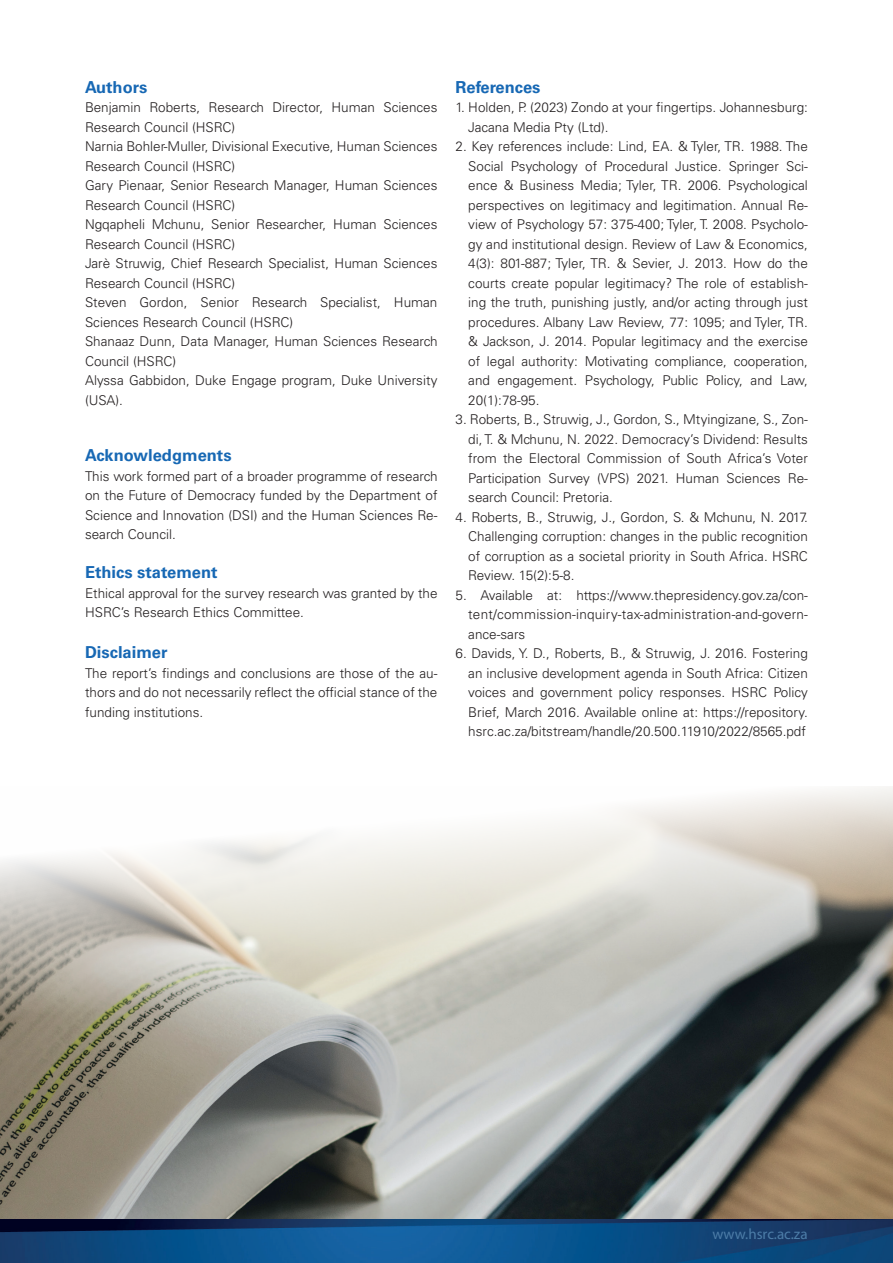
<style>
.page{position:relative;width:893px;height:1263px;background:#fff}
.page>*{position:absolute;margin:0;border:0;box-sizing:border-box;transform-origin:0 0}
.t1{font:700 16.5px "Univers LT Std";color:#1768b4}
.t2{font:15px "Myriad Pro";color:#4c7ca7}
.t3{font:300 13.5px/19.5px "Univers LT Std";color:#231f20;text-align:justify}
</style>
<div class="page">
<img style="left:0;top:1219px;width:892px;height:44px">
<img style="left:0;top:787px;width:893px;height:432px">
<p class="t1" style="left:85px;top:77px;width:64px">Authors</p>
<p class="t3" style="left:85px;top:98px;width:354px;text-align:left">Benjamin Roberts, Research Director, Human Sciences Research Council (HSRC)<br>Narnia Bohler-Muller, Divisional Executive, Human Sciences Research Council (HSRC)<br>Gary Pienaar, Senior Research Manager, Human Sciences Research Council (HSRC)<br>Ngqapheli Mchunu, Senior Researcher, Human Sciences Research Council (HSRC)<br>Jarè Struwig, Chief Research Specialist, Human Sciences Research Council (HSRC)<br>Steven Gordon, Senior Research Specialist, Human Sciences Research Council (HSRC)<br>Shanaaz Dunn, Data Manager, Human Sciences Research Council (HSRC)<br>Alyssa Gabbidon, Duke Engage program, Duke University (USA).</p>
<p class="t1" style="left:85px;top:446px;width:148px">Acknowledgments</p>
<p class="t3" style="left:85px;top:466px;width:354px">This work formed part of a broader programme of research on the Future of Democracy funded by the Department of Science and Innovation (DSI) and the Human Sciences Re&shy;search Council.</p>
<p class="t1" style="left:85px;top:562px;width:134px">Ethics statement</p>
<p class="t3" style="left:85px;top:583px;width:354px">Ethical approval for the survey research was granted by the<br>HSRC’s Research Ethics Committee.</p>
<p class="t1" style="left:85px;top:643px;width:84px">Disclaimer</p>
<p class="t3" style="left:85px;top:663px;width:354px">The report’s findings and conclusions are those of the au&shy;thors and do not necessarily reflect the official stance of the funding institutions.</p>
<p class="t1" style="left:455px;top:77px;width:87px">References</p>
<p class="t3" style="left:468px;top:98px;width:341px;text-indent:-13px">1. Holden, P. (2023) Zondo at your fingertips. Johannesburg:<br>Jacana Media Pty (Ltd).</p>
<p class="t3" style="left:468px;top:137px;width:341px;text-indent:-13px">2. Key references include: Lind, EA. &amp; Tyler, TR. 1988. The Social Psychology of Procedural Justice. Springer Sci&shy;ence &amp; Business Media; Tyler, TR. 2006. Psychological perspectives on legitimacy and legitimation. Annual Re&shy;view of Psychology 57: 375-400; Tyler, T. 2008. Psycholo&shy;gy and institutional design. Review of Law &amp; Economics, 4(3): 801-887; Tyler, TR. &amp; Sevier, J. 2013. How do the courts create popular legitimacy? The role of establish&shy;ing the truth, punishing justly, and/or acting through just procedures. Albany Law Review, 77: 1095; and Tyler, TR. &amp; Jackson, J. 2014. Popular legitimacy and the exercise of legal authority: Motivating compliance, cooperation, and engagement. Psychology, Public Policy, and Law, 20(1):78-95.</p>
<p class="t3" style="left:468px;top:410px;width:341px;text-indent:-13px">3. Roberts, B., Struwig, J., Gordon, S., Mtyingizane, S., Zon&shy;di, T. &amp; Mchunu, N. 2022. Democracy’s Dividend: Results from the Electoral Commission of South Africa’s Voter Participation Survey (VPS) 2021. Human Sciences Re&shy;search Council: Pretoria.</p>
<p class="t3" style="left:468px;top:507px;width:341px;text-indent:-13px">4. Roberts, B., Struwig, J., Gordon, S. &amp; Mchunu, N. 2017.<br>Challenging corruption: changes in the public recognition of corruption as a societal priority in South Africa. HSRC Review. 15(2):5-8.</p>
<p class="t3" style="left:468px;top:585px;width:341px;text-indent:-13px">5. Available at: https://www.thepresidency.gov.za/con&shy;tent/commission-inquiry-tax-administration-and-govern&shy;ance-sars</p>
<p class="t3" style="left:468px;top:644px;width:341px;text-indent:-13px">6. Davids, Y. D., Roberts, B., &amp; Struwig, J. 2016. Fostering an inclusive development agenda in South Africa: Citizen voices and government policy responses. HSRC Policy Brief, March 2016. Available online at: https://repository. hsrc.ac.za/bitstream/handle/20.500.11910/2022/8565.pdf</p>
<p class="t2" style="left:712px;top:1225px;width:97px">www.hsrc.ac.za</p>
</div>
